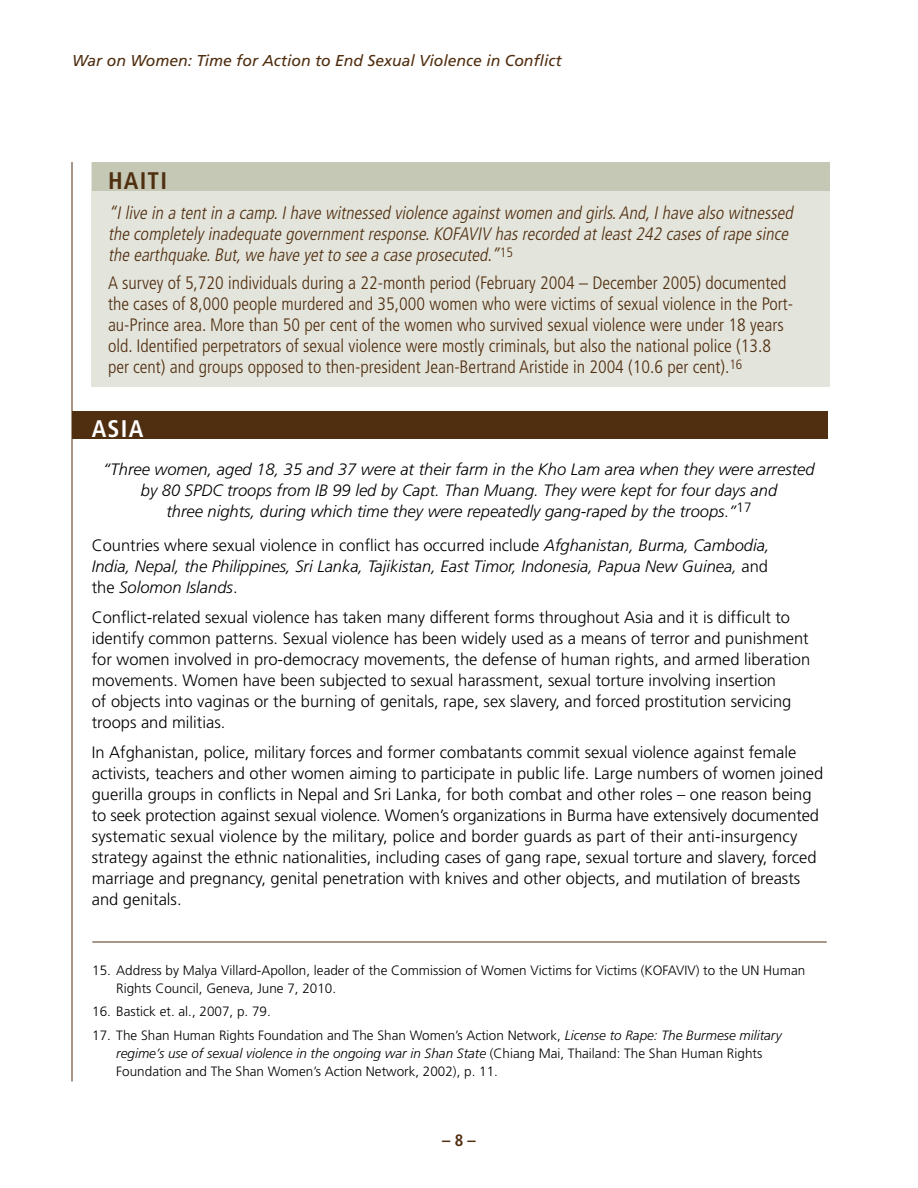
<style>
.page{position:relative;width:918px;height:1188px;background:#fff}
.page>*{position:absolute;margin:0;border:0;box-sizing:border-box;transform-origin:0 0}
.t1{font:700 condensed 24px "Frutiger";letter-spacing:.05em;color:#502e10}
.t2{font:700 condensed 24px "Frutiger";color:#fff}
.t3{font:300 condensed 18px/21px "Frutiger";color:#502e10}
.t4{font:italic 300 condensed 18px/21px "Frutiger";color:#502e10}
.t5{font:300 16.5px/21px "Frutiger";color:#000}
.t6{font:italic 300 16.5px/21px "Frutiger";color:#000;text-align:center}
.t7{font:700 condensed 16.5px "Frutiger";color:#502e10}
.t8{font:italic 15.75px "Frutiger";color:#502e10}
.t9{font:300 13.5px/18px "Frutiger";color:#000}
.s1{font-style:normal}
.s2{font-style:italic}
</style>
<div class="page">
<hr style="left:72px;top:162px;width:1px;height:920px;background:#502e10">
<div style="left:72px;top:411px;width:756px;height:28px;background:#502e10"></div>
<div style="left:92px;top:162px;width:738px;height:225px;background:#e3e4db"></div>
<div style="left:92px;top:162px;width:738px;height:29px;background:#c4c8b5"></div>
<hr style="left:92px;top:942px;width:735px;height:1px;background:#502e10">
<p class="t8" style="left:72px;top:52px;width:491px">War on Women: Time for Action to End Sexual Violence in Conflict</p>
<h1 class="t1" style="left:108px;top:166px;width:61px">HAITI</h1>
<p class="t4" style="left:108px;top:203px;width:690px">“Ilive in a tentin a camp.Ihave witnessed violence againstwomen and girls.And,Ihave also witnessed the completelyinadequate governmentresponse.KOFAVIV hasrecorded atleast242 casesofrape since the earthquake.But,we have yetto see a case prosecuted.”<sup>1</sup> <sup>5</sup></p>
<p class="t3" style="left:108px;top:273px;width:687px">A survey of 5,720 individuals during a 22-month period (February 2004 – December 2005) documented the cases of 8,000 people murdered and 35,000 women who were victims of sexual violence in the Port&shy;au-Prince area. More than 50 per cent of the women who survived sexual violence were under 18 years old. Identified perpetrators of sexual violence were mostly criminals, but also the national police (13.8 per cent) and groups opposed to then-president Jean-Bertrand Aristide in 2004 (10.6 per cent).<sup>16</sup></p>
<h1 class="t2" style="left:92px;top:415px;width:53px">ASIA</h1>
<p class="t6" style="left:103px;top:458px;width:713px">“Three women, aged 18, 35 and 37 were at their farm in the Kho Lam area when they were arrested by 80 SPDC troops from IB 99 led by Capt. Than Muang. They were kept for four days and<br>three nights, during which time they were repeatedly gang-raped by the troops.”<sup>17</sup></p>
<p class="t6" style="left:92px;top:534px;width:679px;text-align:justify"><span class="s1">Countries where sexual violence in conflict has occurred include</span> Afghanistan, Burma, Cambodia, India, Nepal, the Philippines, Sri Lanka, Tajikistan, East Timor, Indonesia, Papua New Guinea, <span class="s1">and the</span> Solomon Islands<span class="s1">.</span></p>
<p class="t5" style="left:92px;top:607px;width:720px">Conflict-related sexual violence has taken many different forms throughout Asia and it is difficult to identify common patterns. Sexual violence has been widely used as a means of terror and punishment for women involved in pro-democracy movements, the defense of human rights, and armed liberation movements. Women have been subjected to sexual harassment, sexual torture involving insertion<br>of objects into vaginas or the burning of genitals, rape, sex slavery, and forced prostitution servicing troops and militias.</p>
<p class="t5" style="left:92px;top:742px;width:733px">In Afghanistan, police, military forces and former combatants commit sexual violence against female activists, teachers and other women aiming to participate in public life. Large numbers of women joined guerilla groups in conflicts in Nepal and Sri Lanka, for both combat and other roles – one reason being to seek protection against sexual violence. Women’s organizations in Burma have extensively documented systematic sexual violence by the military, police and border guards as part of their anti-insurgency strategy against the ethnic nationalities, including cases of gang rape, sexual torture and slavery, forced marriage and pregnancy, genital penetration with knives and other objects, and mutilation of breasts and genitals.</p>
<p class="t9" style="left:116px;top:961px;width:690px;text-indent:-24px">15. Address by Malya Villard-Apollon, leader of the Commission of Women Victims for Victims (KOFAVIV) to the UN Human<br>Rights Council, Geneva, June 7, 2010.</p>
<p class="t9" style="left:92px;top:1003px;width:180px">16. Bastick et. al., 2007, p. 79.</p>
<p class="t9" style="left:116px;top:1026px;width:667px;text-indent:-24px">17. The Shan Human Rights Foundation and The Shan Women’s Action Network, <span class="s2">License to Rape: The Burmese military regime’s use of sexual violence in the ongoing war in Shan State</span> (Chiang Mai, Thailand: The Shan Human Rights<br>Foundation and The Shan Women’s Action Network, 2002), p. 11.</p>
<p class="t7" style="left:442px;top:1130px;width:35px">– 8 –</p>
</div>
